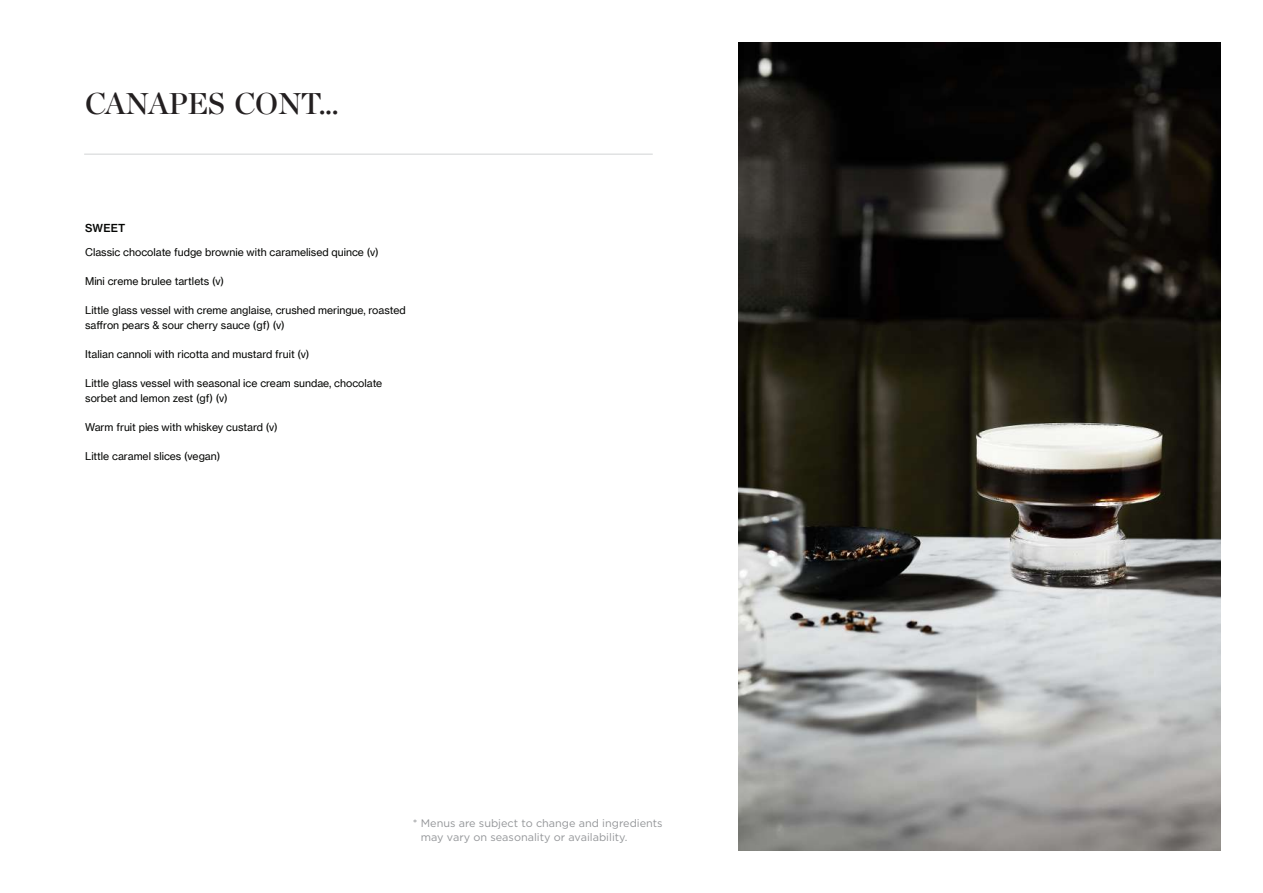
<style>
.page{position:relative;width:1263px;height:893px;background:#fff}
.page>*{position:absolute;margin:0;border:0;box-sizing:border-box;transform-origin:0 0}
.t1{font:30px "Chronicle Display Semi";letter-spacing:-.02em;color:#231f20}
.t2{font:10.8px/14.7px "Gotham";color:#939598}
.t3{font:10.8px "N Haas Grotesk TX Pro 65 Md";letter-spacing:.015em;color:#040503}
.t4{font:10.5px/14.7px "N Haas Grotesk TX Pro 55 Rg";color:#040503}
</style>
<div class="page">
<hr style="left:84px;top:154px;width:569px;height:1px;background:#d1d3d4">
<img style="left:739px;top:43px;width:481px;height:807px">
<h1 class="t1" style="left:85px;top:80px;width:255px">CANAPES CONT...</h1>
<p class="t3" style="left:85px;top:222px;width:42px">SWEET</p>
<p class="t4" style="left:85px;top:244px;width:295px">Classic chocolate fudge brownie with caramelised quince (v)</p>
<p class="t4" style="left:85px;top:274px;width:141px">Mini creme brulee tartlets (v)</p>
<p class="t4" style="left:85px;top:303px;width:322px">Little glass vessel with creme anglaise, crushed meringue, roasted saffron pears &amp; sour cherry sauce (gf) (v)</p>
<p class="t4" style="left:85px;top:347px;width:226px">Italian cannoli with ricotta and mustard fruit (v)</p>
<p class="t4" style="left:85px;top:376px;width:299px">Little glass vessel with seasonal ice cream sundae, chocolate sorbet and lemon zest (gf) (v)</p>
<p class="t4" style="left:85px;top:420px;width:194px">Warm fruit pies with whiskey custard (v)</p>
<p class="t4" style="left:85px;top:449px;width:137px">Little caramel slices (vegan)</p>
<p class="t2" style="left:421px;top:815px;width:243px;text-indent:-8px">* Menus are subject to change and ingredients may vary on seasonality or availability.</p>
</div>
